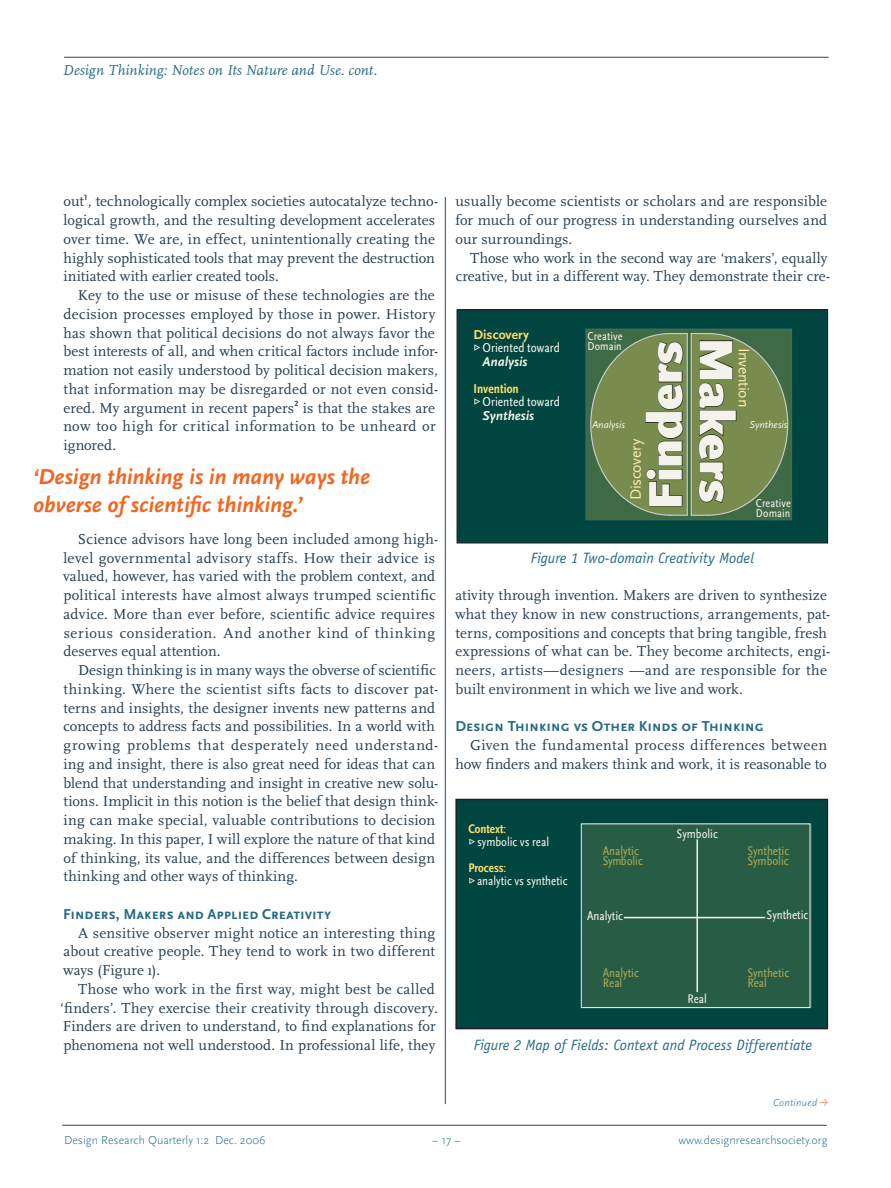
<style>
.page{position:relative;width:891px;height:1188px;background:#fff}
.page>*{position:absolute;margin:0;border:0;box-sizing:border-box;transform-origin:0 0}
.t1{font:900 49.5px "Scala Sans";letter-spacing:-.01em;color:#f4f3eb}
.t2{font:italic 700 22.5px/28.2px "Scala Sans";letter-spacing:-.005em;color:#f16722}
.t3{font:15.75px "Scala Sans";letter-spacing:-.025em;color:#ffecb0}
.t4{font:15px/18.8px "Scala";letter-spacing:.01em;color:#243c4f}
.t5{font:italic 15px "Officina Sans";color:#256a85}
.t6{font:700 15px "Scala Sans Caps";letter-spacing:-.01em;color:#256a85}
.t7{font:italic 15px "Scala";letter-spacing:.005em;color:#256a85}
.t8{font:13.5px "Scala Sans Regular Con";color:#f4f3eb}
.t9{font:italic 700 13.5px "Scala Sans";color:#f4f3eb}
.t10{font:700 13.5px "Scala Sans";color:#ffdd6b}
.t11{font:13.5px "Scala Sans Bold Con";color:#ffdd6b}
.t12{font:13.05px "Scala Sans Regular Con";color:#f4f3eb}
.t13{font:13.05px/10.1px "Scala Sans Regular Con";color:#ffdd5f}
.t14{font:13.05px "Scala Sans Bold Con";color:#ffdd6b}
.t15{font:300 12px "Scala Sans";color:#256a85}
.t16{font:12px/10.5px "Scala Sans Regular Con";letter-spacing:.01em;color:#f4f3eb}
.t17{font:italic 10.5px "Scala Sans";color:#f4f3eb}
.t18{font:italic 300 10.5px "Scala Sans";letter-spacing:.02em;color:#256a85}
.s1{font-family:"Scala Sans Regular Con"}
.s2{font-family:"Officina Display ITC Arrows";font-weight:400;font-style:normal;color:#f16722}
</style>
<div class="page">
<hr style="left:64px;top:57px;width:765px;height:1px;background:#354558">
<hr style="left:62px;top:1125px;width:765px;height:1px;background:#354558">
<hr style="left:445px;top:197px;width:1px;height:907px;background:#354558">
<div style="left:457px;top:310px;width:371px;height:233px;background:#00453f"></div>
<div style="left:457px;top:309px;width:371px;height:234px;border:1px solid #231f20"></div>
<div style="left:586px;top:329px;width:206px;height:191px;background:#3f6a46"></div>
<div style="left:456px;top:799px;width:371px;height:230px;background:#00453f"></div>
<div style="left:455px;top:799px;width:373px;height:230px;border:1px solid #231f20"></div>
<div style="left:583px;top:824px;width:229px;height:184px;background:#285c44"></div>
<div style="left:581px;top:824px;width:229px;height:184px;border:1px solid #f4f3eb"></div>
<hr style="left:697px;top:839px;width:1px;height:153px;background:#f4f3eb">
<hr style="left:624px;top:917px;width:141px;height:1px;background:#f4f3eb">
<svg style="left:590px;top:333px;width:199px;height:183px"></svg>
<p class="t7" style="left:63px;top:61px;width:316px">Design Thinking: Notes on Its Nature and Use. cont.</p>
<p class="t4" style="left:63px;top:192px;width:376px">out<sup>1</sup>, technologically complex societies autocatalyze techno&shy;logical growth, and the resulting development accelerates over time. We are, in effect, unintentionally creating the highly sophisticated tools that may prevent the destruction initiated with earlier created tools.</p>
<p class="t4" style="left:63px;top:286px;width:376px;text-indent:15px">Key to the use or misuse of these technologies are the decision processes employed by those in power. History has shown that political decisions do not always favor the best interests of all, and when critical factors include infor&shy;mation not easily understood by political decision makers, that information may be disregarded or not even consid&shy;ered. My argument in recent papers<sup>2</sup> is that the stakes are now too high for critical information to be unheard or ignored.</p>
<h2 class="t2" style="left:33px;top:463px;width:339px">‘Design thinking is in many ways the obverse of scientific thinking.’</h2>
<p class="t4" style="left:63px;top:529px;width:377px;text-indent:15px">Science advisors have long been included among high&shy;level governmental advisory staffs. How their advice is valued, however, has varied with the problem context, and political interests have almost always trumped scientific advice. More than ever before, scientific advice requires serious consideration. And another kind of thinking deserves equal attention.</p>
<p class="t4" style="left:63px;top:661px;width:376px;text-indent:15px">Design thinking is in many ways the obverse of scientific thinking. Where the scientist sifts facts to discover pat&shy;terns and insights, the designer invents new patterns and concepts to address facts and possibilities. In a world with growing problems that desperately need understand&shy;ing and insight, there is also great need for ideas that can blend that understanding and insight in creative new solu&shy;tions. Implicit in this notion is the belief that design think&shy;ing can make special, valuable contributions to decision making. In this paper, I will explore the nature of that kind of thinking, its value, and the differences between design thinking and other ways of thinking.</p>
<p class="t6" style="left:63px;top:905px;width:269px">Finders, Makers and Applied Creativity</p>
<p class="t4" style="left:63px;top:923px;width:374px;text-align:justify;text-indent:15px">A sensitive observer might notice an interesting thing about creative people. They tend to work in two different ways (Figure 1).</p>
<p class="t4" style="left:60px;top:979px;width:379px;text-indent:18px">Those who work in the first way, might best be called ‘finders’. They exercise their creativity through discovery.<br>Finders are driven to understand, to find explanations for phenomena not well understood. In professional life, they</p>
<p class="t4" style="left:455px;top:192px;width:373px;text-align:justify">usually become scientists or scholars and are responsible for much of our progress in understanding ourselves and our surroundings.</p>
<p class="t4" style="left:456px;top:248px;width:376px;text-align:right">Those who work in the second way are ‘makers’, equally creative, but in a different way. They demonstrate their cre-</p>
<p class="t10" style="left:474px;top:327px;width:57px">Discovery</p>
<p class="t8" style="left:483px;top:340px;width:79px">Oriented toward</p>
<p class="t9" style="left:483px;top:354px;width:46px">Analysis</p>
<p class="t11" style="left:474px;top:380px;width:47px">Invention</p>
<p class="t8" style="left:483px;top:394px;width:79px">Oriented toward</p>
<p class="t9" style="left:483px;top:408px;width:53px">Synthesis</p>
<p class="t16" style="left:588px;top:331px;width:36px">Creative<br>Domain</p>
<h1 class="t1" style="left:639px;top:510px;width:170px;rotate:-90deg">Finders</h1>
<h1 class="t1" style="left:743px;top:337px;width:168px;rotate:90deg">Makers</h1>
<p class="t3" style="left:753px;top:348px;width:60px;rotate:90deg">Invention</p>
<p class="t17" style="left:592px;top:419px;width:35px">Analysis</p>
<p class="t17" style="left:750px;top:419px;width:39px">Synthesis</p>
<p class="t3" style="left:627px;top:500px;width:63px;rotate:-90deg">Discovery</p>
<p class="t16" style="left:756px;top:497px;width:36px">Creative<br>Domain</p>
<p class="t5" style="left:531px;top:549px;width:225px">Figure 1 Two-domain Creativity Model</p>
<p class="t4" style="left:455px;top:586px;width:377px">ativity through invention. Makers are driven to synthesize what they know in new constructions, arrangements, pat&shy;terns, compositions and concepts that bring tangible, fresh expressions of what can be. They become architects, engi&shy;neers, artists—designers —and are responsible for the built environment in which we live and work.</p>
<p class="t6" style="left:455px;top:717px;width:310px">Design Thinking vs Other Kinds of Thinking</p>
<p class="t4" style="left:455px;top:736px;width:373px;text-align:right">Given the fundamental process differences between how finders and makers think and work, it is reasonable to</p>
<p class="t14" style="left:468px;top:821px;width:40px">Context<span class="s1">:</span></p>
<p class="t12" style="left:477px;top:834px;width:74px">symbolic vs real</p>
<p class="t14" style="left:468px;top:860px;width:40px">Process<span class="s1">:</span></p>
<p class="t12" style="left:477px;top:873px;width:92px">analytic vs synthetic</p>
<p class="t12" style="left:677px;top:826px;width:43px">Symbolic</p>
<p class="t13" style="left:603px;top:846px;width:41px">Analytic<br>Symbolic</p>
<p class="t13" style="left:747px;top:846px;width:43px">Synthetic<br>Symbolic</p>
<p class="t12" style="left:587px;top:908px;width:37px">Analytic</p>
<p class="t12" style="left:767px;top:907px;width:43px">Synthetic</p>
<p class="t13" style="left:603px;top:967px;width:37px">Analytic<br>Real</p>
<p class="t13" style="left:747px;top:967px;width:43px">Synthetic<br>Real</p>
<p class="t12" style="left:687px;top:991px;width:21px">Real</p>
<p class="t5" style="left:474px;top:1036px;width:340px">Figure 2 Map of Fields: Context and Process Differentiate</p>
<p class="t18" style="left:773px;top:1097px;width:56px">Continued <span class="s2">Q</span></p>
<p class="t15" style="left:64px;top:1133px;width:203px">Design Research Quarterly 1:2 Dec. 2006</p>
<p class="t15" style="left:432px;top:1133px;width:30px">– 17 –</p>
<p class="t15" style="left:678px;top:1133px;width:151px">www.designresearchsociety.org</p>
</div>
